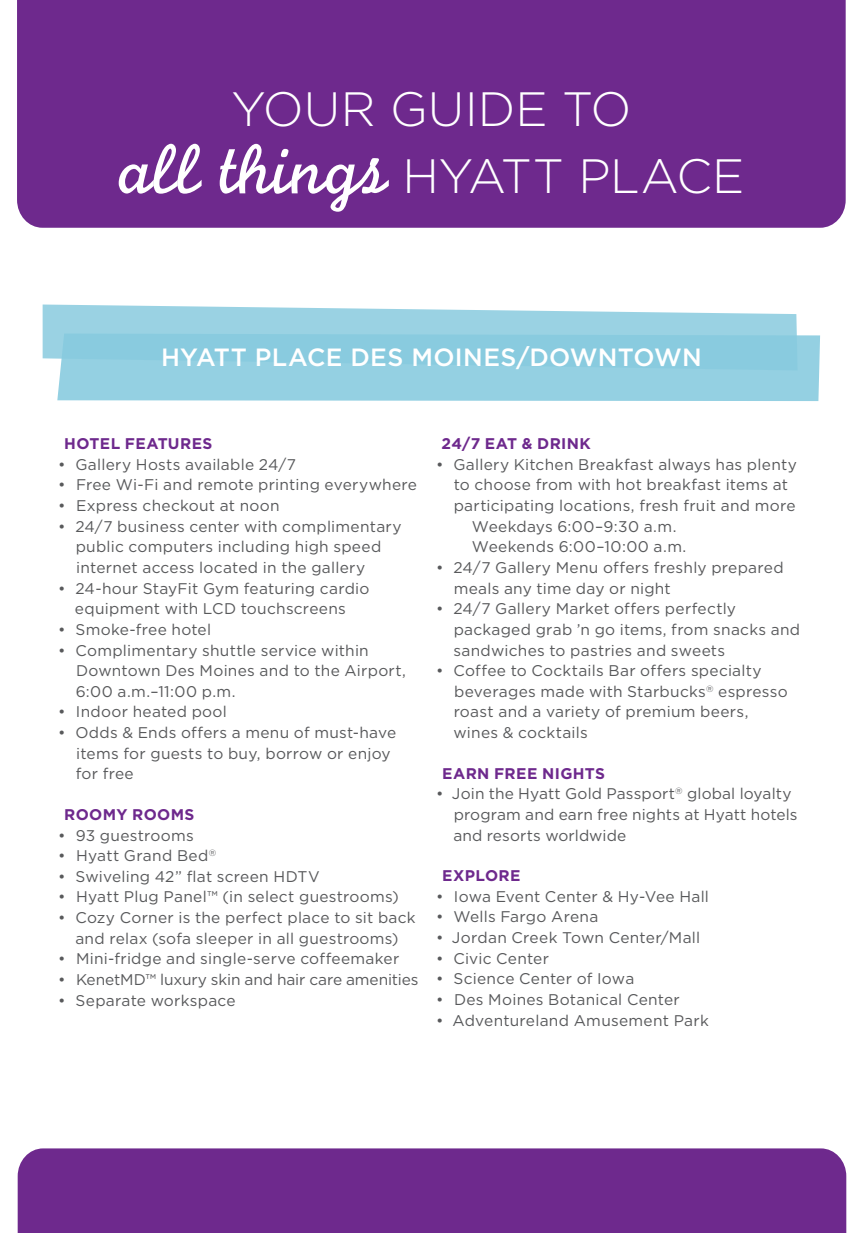
<style>
.page{position:relative;width:864px;height:1233px;background:#fff}
.page>*{position:absolute;margin:0;border:0;box-sizing:border-box;transform-origin:0 0}
.t1{font:300 48.2px/67px "Gotham";color:#fff;text-align:center}
.Property_Name_Inside{font:500 25px "Gotham";letter-spacing:.01em;color:#fff}
.t2{font:15.4px/20.6px "Gotham";letter-spacing:.015em;color:#58595b}
.Subhead_1{font:700 15.4px "Gotham";letter-spacing:.025em;color:#6e298d}
.t3{font:15.4px "Gotham";letter-spacing:-.01em;color:#58595b}
.s1{font-family:"Monoline Script";font-weight:400;font-size:74px}
</style>
<div class="page">
<div style="left:18px;top:1148px;width:828px;height:85px;background:#6e298d"></div>
<div style="left:17px;top:0;width:829px;height:228px;background:#6e298d"></div>
<div style="left:57px;top:335px;width:763px;height:66px;background:#94d0e2"></div>
<svg style="left:43px;top:305px;width:755px;height:65px;background:#99d1e3"></svg>
<h1 class="t1" style="left:118px;top:75px;width:628px">YOUR GUIDE TO<br><span class="s1">all things</span> HYATT PLACE</h1>
<p class="Property_Name_Inside" style="left:161px;top:343px;width:542px">HYATT PLACE DES MOINES/DOWNTOWN</p>
<p class="Subhead_1" style="left:64px;top:435px;width:150px">HOTEL FEATURES</p>
<p class="t2" style="left:58px;top:454px;width:239px">• Gallery Hosts available 24/7</p>
<p class="t2" style="left:58px;top:474px;width:360px">• Free Wi-Fi and remote printing everywhere</p>
<p class="t2" style="left:58px;top:495px;width:223px">• Express checkout at noon</p>
<p class="t2" style="left:76px;top:516px;width:327px;text-indent:-17px">• 24/7 business center with complimentary public computers including high speed internet access located in the gallery</p>
<p class="t2" style="left:58px;top:578px;width:313px;text-align:center">• 24-hour StayFit Gym featuring cardio equipment with LCD touchscreens</p>
<p class="t2" style="left:58px;top:619px;width:154px">• Smoke-free hotel</p>
<p class="t2" style="left:76px;top:640px;width:332px;text-indent:-17px">• Complimentary shuttle service within<br>Downtown Des Moines and to the Airport,<br>6:00 a.m.–11:00 p.m.</p>
<p class="t2" style="left:58px;top:701px;width:170px">• Indoor heated pool</p>
<p class="t2" style="left:76px;top:722px;width:322px;text-indent:-17px">• Odds &amp; Ends offers a menu of must-have items for guests to buy, borrow or enjoy for free</p>
<p class="Subhead_1" style="left:64px;top:806px;width:132px">ROOMY ROOMS</p>
<p class="t2" style="left:58px;top:825px;width:137px">• 93 guestrooms</p>
<p class="t2" style="left:58px;top:845px;width:160px">• Hyatt Grand Bed<sup>®</sup></p>
<p class="t2" style="left:58px;top:866px;width:263px">• Swiveling 42” flat screen HDTV</p>
<p class="t2" style="left:58px;top:886px;width:342px">• Hyatt Plug Panel™ (in select guestrooms)</p>
<p class="t2" style="left:58px;top:907px;width:359px;text-align:center">• Cozy Corner is the perfect place to sit back and relax (sofa sleeper in all guestrooms)</p>
<p class="t2" style="left:58px;top:948px;width:343px">• Mini-fridge and single-serve coffeemaker</p>
<p class="t3" style="left:58px;top:971px;width:362px">• KenetMD™ luxury skin and hair care amenities</p>
<p class="t2" style="left:58px;top:990px;width:179px">• Separate workspace</p>
<p class="Subhead_1" style="left:442px;top:435px;width:151px">24/7 EAT &amp; DRINK</p>
<p class="t2" style="left:436px;top:454px;width:362px">• Gallery Kitchen Breakfast always has plenty</p>
<p class="t2" style="left:454px;top:474px;width:336px">to choose from with hot breakfast items at</p>
<p class="t2" style="left:454px;top:495px;width:343px">participating locations, fresh fruit and more</p>
<p class="t2" style="left:472px;top:516px;width:206px">Weekdays 6:00–9:30 a.m.</p>
<p class="t2" style="left:472px;top:536px;width:216px">Weekends 6:00–10:00 a.m.</p>
<p class="t2" style="left:454px;top:557px;width:332px;text-indent:-17px">• 24/7 Gallery Menu offers freshly prepared meals any time day or night</p>
<p class="t2" style="left:453px;top:598px;width:348px;text-indent:-17px">• 24/7 Gallery Market offers perfectly packaged grab ’n go items, from snacks and sandwiches to pastries and sweets</p>
<p class="t2" style="left:453px;top:660px;width:336px;text-indent:-17px">• Coffee to Cocktails Bar offers specialty beverages made with Starbucks<sup>®</sup> espresso roast and a variety of premium beers, wines &amp; cocktails</p>
<p class="Subhead_1" style="left:442px;top:764px;width:164px">EARN FREE NIGHTS</p>
<p class="t2" style="left:453px;top:783px;width:346px;text-indent:-17px">• Join the Hyatt Gold Passport<sup>®</sup> global loyalty program and earn free nights at Hyatt hotels and resorts worldwide</p>
<p class="Subhead_1" style="left:442px;top:867px;width:80px">EXPLORE</p>
<p class="t2" style="left:436px;top:886px;width:274px">• Iowa Event Center &amp; Hy-Vee Hall</p>
<p class="t2" style="left:436px;top:906px;width:164px">• Wells Fargo Arena</p>
<p class="t2" style="left:436px;top:927px;width:265px">• Jordan Creek Town Center/Mall</p>
<p class="t2" style="left:436px;top:948px;width:114px">• Civic Center</p>
<p class="t2" style="left:436px;top:968px;width:199px">• Science Center of Iowa</p>
<p class="t2" style="left:436px;top:989px;width:245px">• Des Moines Botanical Center</p>
<p class="t2" style="left:436px;top:1010px;width:274px">• Adventureland Amusement Park</p>
</div>
